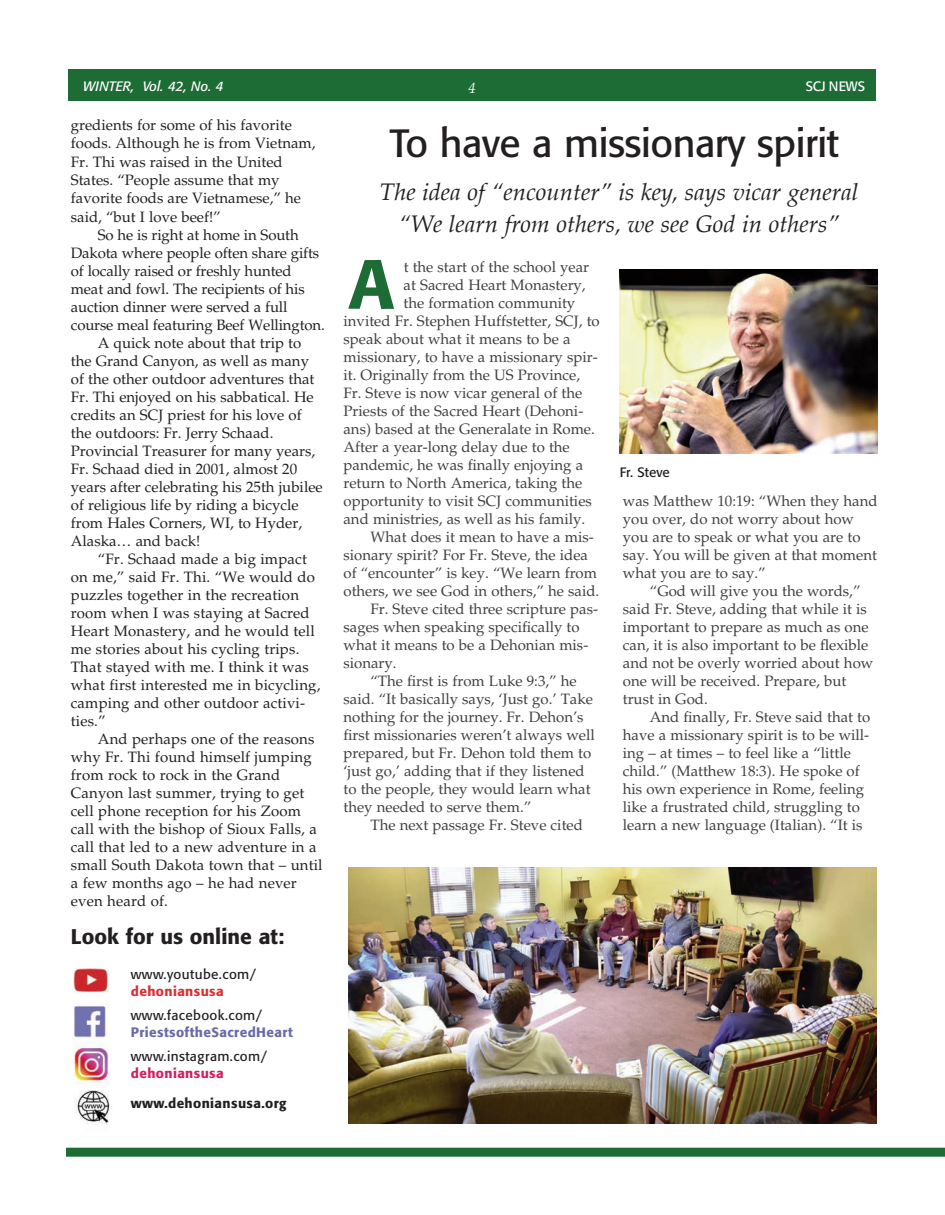
<style>
.page{position:relative;width:945px;height:1215px;background:#fff}
.page>*{position:absolute;margin:0;border:0;box-sizing:border-box;transform-origin:0 0}
.t1{font:500 69px "Formata";color:#1e6c35}
.t2{font:39px "Formata";letter-spacing:-.01em;color:#231f20}
.t3{font:italic 24px/31.7px "Palatino";color:#231f20;text-align:center}
.t4{font:500 21px "Formata";color:#231f20}
.t5{font:15px/18px "Palatino LT Std";color:#423f3d}
.t6{font:15px/18.3px "Palatino LT Std";color:#231f20}
.t7{font:italic 15px "Palatino";color:#fff}
.t8{font:13.5px "Formata";letter-spacing:.03em;color:#231f20}
.t9{font:500 13.5px "Formata";letter-spacing:.03em;color:#686aa9}
.t10{font:500 13.5px "Formata";letter-spacing:.03em;color:#231f20}
.t11{font:italic 13.5px "Formata";color:#fff}
.t12{font:500 13.5px "Formata";letter-spacing:.03em;color:#d83034}
.t13{font:500 13.5px "Formata";letter-spacing:.03em;color:#d31e64}
.t14{font:13.5px "Formata";color:#fff}
</style>
<div class="page">
<div style="left:68px;top:70px;width:808px;height:31px;background:#1e6c35"></div>
<div style="left:66px;top:1148px;width:879px;height:9px;background:#1e6c35"></div>
<img style="left:73px;top:968px;width:37px;height:157px">
<img style="left:620px;top:270px;width:258px;height:183px">
<img style="left:348px;top:868px;width:529px;height:255px">
<p class="t11" style="left:83px;top:80px;width:142px">WINTER, Vol. 42, No. 4</p>
<p class="t7" style="left:469px;top:80px;width:9px">4</p>
<p class="t14" style="left:806px;top:80px;width:61px">SCJ NEWS</p>
<p class="t6" style="left:71px;top:118px;width:246px">gredients for some of his favorite foods. Although he is from Vietnam,<br>Fr. Thi was raised in the United<br>States. “People assume that my favorite foods are Vietnamese,” he said, “but I love beef!”</p>
<p class="t6" style="left:98px;top:227px;width:202px">So he is right at home in South</p>
<p class="t6" style="left:71px;top:245px;width:250px">Dakota where people often share gifts</p>
<p class="t6" style="left:71px;top:263px;width:222px">of locally raised or freshly hunted</p>
<p class="t6" style="left:71px;top:281px;width:235px">meat and fowl. The recipients of his</p>
<p class="t6" style="left:71px;top:299px;width:218px">auction dinner were served a full</p>
<p class="t6" style="left:71px;top:317px;width:256px">course meal featuring Beef Wellington.</p>
<p class="t6" style="left:98px;top:335px;width:205px">A quick note about that trip to</p>
<p class="t6" style="left:71px;top:353px;width:240px">the Grand Canyon, as well as many</p>
<p class="t6" style="left:71px;top:371px;width:245px">of the other outdoor adventures that</p>
<p class="t6" style="left:71px;top:389px;width:244px">Fr. Thi enjoyed on his sabbatical. He</p>
<p class="t6" style="left:71px;top:407px;width:232px">credits an SCJ priest for his love of</p>
<p class="t6" style="left:71px;top:425px;width:204px">the outdoors: Fr. Jerry Schaad.</p>
<p class="t6" style="left:71px;top:443px;width:246px">Provincial Treasurer for many years,</p>
<p class="t6" style="left:71px;top:461px;width:228px">Fr. Schaad died in 2001, almost 20</p>
<p class="t6" style="left:71px;top:479px;width:253px">years after celebrating his 25th jubilee</p>
<p class="t6" style="left:71px;top:497px;width:229px">of religious life by riding a bicycle</p>
<p class="t6" style="left:71px;top:515px;width:233px">from Hales Corners, WI, to Hyder,</p>
<p class="t6" style="left:71px;top:533px;width:131px">Alaska… and back!</p>
<p class="t6" style="left:98px;top:551px;width:211px">“Fr. Schaad made a big impact</p>
<p class="t6" style="left:71px;top:569px;width:246px">on me,” said Fr. Thi. “We would do</p>
<p class="t6" style="left:71px;top:587px;width:230px">puzzles together in the recreation</p>
<p class="t6" style="left:71px;top:605px;width:240px">room when I was staying at Sacred</p>
<p class="t6" style="left:71px;top:623px;width:246px">Heart Monastery, and he would tell</p>
<p class="t6" style="left:71px;top:641px;width:230px">me stories about his cycling trips.</p>
<p class="t6" style="left:71px;top:659px;width:240px">That stayed with me. I think it was</p>
<p class="t6" style="left:71px;top:677px;width:251px">what first interested me in bicycling,</p>
<p class="t6" style="left:71px;top:695px;width:236px">camping and other outdoor activi-</p>
<p class="t6" style="left:71px;top:713px;width:36px">ties.”</p>
<p class="t6" style="left:98px;top:731px;width:218px">And perhaps one of the reasons</p>
<p class="t6" style="left:71px;top:749px;width:242px">why Fr. Thi found himself jumping</p>
<p class="t6" style="left:71px;top:767px;width:211px">from rock to rock in the Grand</p>
<p class="t6" style="left:71px;top:785px;width:235px">Canyon last summer, trying to get</p>
<p class="t6" style="left:71px;top:803px;width:232px">cell phone reception for his Zoom</p>
<p class="t6" style="left:71px;top:821px;width:248px">call with the bishop of Sioux Falls, a</p>
<p class="t6" style="left:71px;top:839px;width:247px">call that led to a new adventure in a</p>
<p class="t6" style="left:71px;top:857px;width:253px">small South Dakota town that – until</p>
<p class="t6" style="left:71px;top:875px;width:228px">a few months ago – he had never</p>
<p class="t6" style="left:71px;top:893px;width:99px">even heard of.</p>
<h3 class="t4" style="left:71px;top:927px;width:215px">Look for us online at:</h3>
<p class="t8" style="left:131px;top:968px;width:127px">www.youtube.com/</p>
<p class="t12" style="left:131px;top:985px;width:94px">dehoniansusa</p>
<p class="t8" style="left:131px;top:1009px;width:133px">www.facebook.com/</p>
<p class="t9" style="left:131px;top:1026px;width:164px">PriestsoftheSacredHeart</p>
<p class="t8" style="left:131px;top:1050px;width:138px">www.instagram.com/</p>
<p class="t13" style="left:131px;top:1067px;width:94px">dehoniansusa</p>
<p class="t10" style="left:131px;top:1098px;width:157px">www.dehoniansusa.org</p>
<h2 class="t2" style="left:390px;top:125px;width:451px">To have a missionary spirit</h2>
<h3 class="t3" style="left:380px;top:178px;width:480px">The idea of “encounter” is key, says vicar general “We learn from others, we see God in others”</h3>
<p class="t5" style="left:404px;top:259px;width:187px">t the start of the school year</p>
<p class="t5" style="left:404px;top:277px;width:184px">at Sacred Heart Monastery,</p>
<p class="t5" style="left:404px;top:295px;width:173px">the formation community</p>
<p class="t5" style="left:343px;top:313px;width:258px">invited Fr. Stephen Huffstetter, SCJ, to</p>
<p class="t5" style="left:343px;top:331px;width:229px">speak about what it means to be a</p>
<p class="t5" style="left:343px;top:349px;width:256px">missionary, to have a missionary spir-</p>
<p class="t5" style="left:343px;top:367px;width:238px">it. Originally from the US Province,</p>
<p class="t5" style="left:343px;top:385px;width:240px">Fr. Steve is now vicar general of the</p>
<p class="t5" style="left:343px;top:403px;width:241px">Priests of the Sacred Heart (Dehoni-</p>
<p class="t5" style="left:343px;top:421px;width:253px">ans) based at the Generalate in Rome.</p>
<p class="t5" style="left:343px;top:439px;width:228px">After a year-long delay due to the</p>
<p class="t5" style="left:343px;top:457px;width:241px">pandemic, he was finally enjoying a</p>
<p class="t5" style="left:343px;top:475px;width:240px">return to North America, taking the</p>
<p class="t5" style="left:343px;top:493px;width:250px">opportunity to visit SCJ communities</p>
<p class="t5" style="left:343px;top:511px;width:243px">and ministries, as well as his family.</p>
<p class="t5" style="left:370px;top:529px;width:225px">What does it mean to have a mis-</p>
<p class="t5" style="left:343px;top:547px;width:246px">sionary spirit? For Fr. Steve, the idea</p>
<p class="t5" style="left:343px;top:565px;width:255px">of “encounter” is key. “We learn from</p>
<p class="t5" style="left:343px;top:583px;width:257px">others, we see God in others,” he said.</p>
<p class="t5" style="left:370px;top:601px;width:229px">Fr. Steve cited three scripture pas-</p>
<p class="t5" style="left:343px;top:619px;width:238px">sages when speaking specifically to</p>
<p class="t5" style="left:343px;top:637px;width:246px">what it means to be a Dehonian mis-</p>
<p class="t5" style="left:343px;top:655px;width:55px">sionary.</p>
<p class="t5" style="left:370px;top:673px;width:208px">“The first is from Luke 9:3,” he</p>
<p class="t5" style="left:343px;top:691px;width:251px">said. “It basically says, ‘Just go.’ Take</p>
<p class="t5" style="left:343px;top:709px;width:242px">nothing for the journey. Fr. Dehon’s</p>
<p class="t5" style="left:343px;top:727px;width:253px">first missionaries weren’t always well</p>
<p class="t5" style="left:343px;top:745px;width:249px">prepared, but Fr. Dehon told them to</p>
<p class="t5" style="left:343px;top:763px;width:243px">‘just go,’ adding that if they listened</p>
<p class="t5" style="left:343px;top:781px;width:249px">to the people, they would learn what</p>
<p class="t5" style="left:343px;top:799px;width:189px">they needed to serve them.”</p>
<p class="t5" style="left:370px;top:817px;width:214px">The next passage Fr. Steve cited</p>
<h1 class="t1" style="left:348px;top:254px;width:48px">A</h1>
<p class="t8" style="left:620px;top:466px;width:51px">Fr. Steve</p>
<p class="t5" style="left:623px;top:494px;width:256px">was Matthew 10:19: “When they hand you over, do not worry about how you are to speak or what you are to say. You will be given at that moment what you are to say.”</p>
<p class="t5" style="left:623px;top:584px;width:252px;text-indent:27px">“God will give you the words,” said Fr. Steve, adding that while it is important to prepare as much as one can, it is also important to be flexible and not be overly worried about how one will be received. Prepare, but trust in God.</p>
<p class="t5" style="left:623px;top:710px;width:249px;text-indent:27px">And finally, Fr. Steve said that to have a missionary spirit is to be will&shy;ing – at times – to feel like a “little child.” (Matthew 18:3). He spoke of his own experience in Rome, feeling like a frustrated child, struggling to learn a new language (Italian). “It is</p>
</div>
